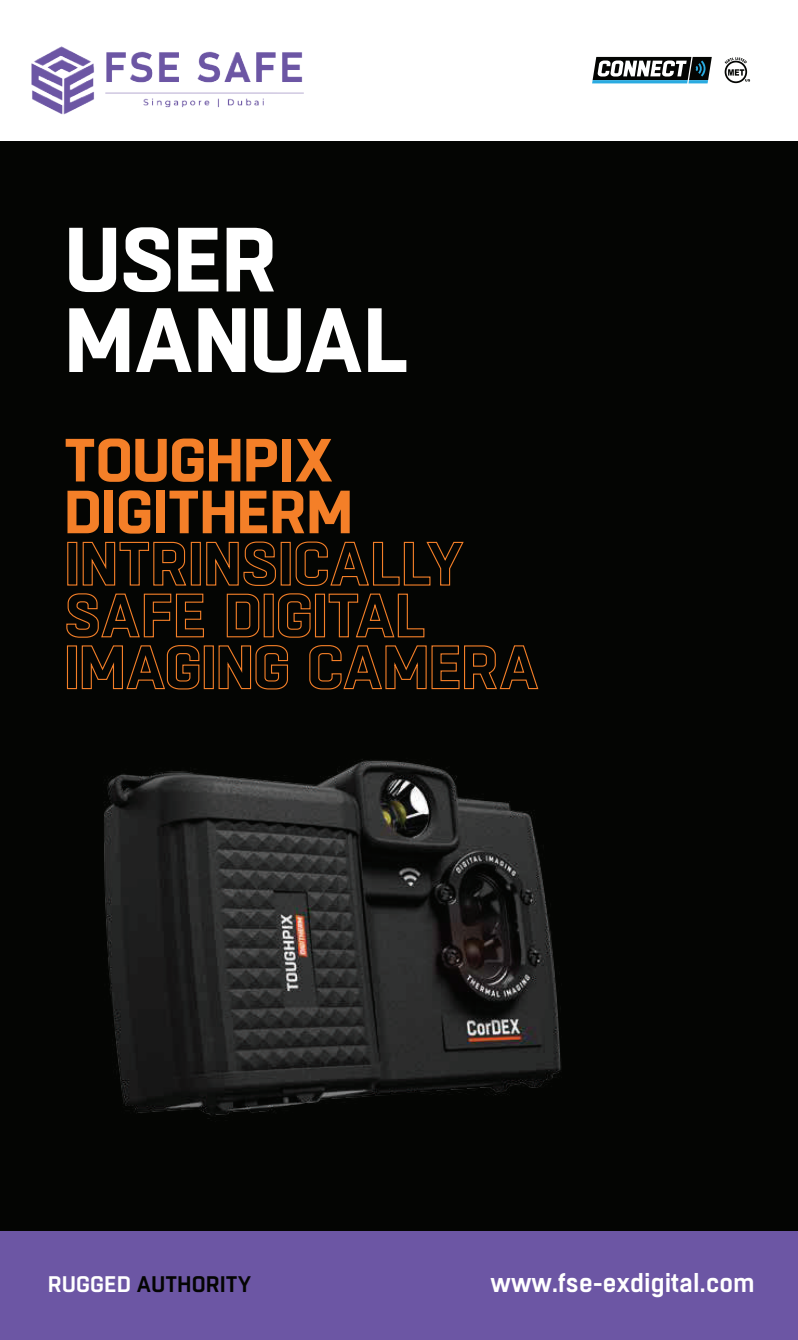
<style>
.page{position:relative;width:798px;height:1340px;background:#fff}
.page>*{position:absolute;margin:0;border:0;box-sizing:border-box;transform-origin:0 0}
.t1{font:700 90.9px/80.5px "Boxed";letter-spacing:-.02em;color:#fff}
.t2{font:700 60.75px/51.8px "Boxed";letter-spacing:-.02em;color:#f47f28}
.t3{font:600 25.43px "Boxed";color:#fff}
.t4{font:600 22.5px "Boxed";color:#040503}
.s1{color:#fff}
</style>
<div class="page">
<div style="left:0;top:140px;width:797px;height:1091px;background:#040503"></div>
<div style="left:0;top:1231px;width:797px;height:108px;background:#6c56a4"></div>
<hr style="left:592px;top:80px;width:95px;height:3px;background:#2aabe1">
<hr style="left:688px;top:80px;width:19px;height:3px;background:#2aabe1">
<svg style="left:592px;top:57px;width:119px;height:23px"></svg>
<div style="left:724px;top:61px;width:22px;height:22px;border:2px solid #040503;border-radius:50%"></div>
<svg style="left:724px;top:57px;width:25px;height:25px"></svg>
<img style="left:104px;top:759px;width:457px;height:360px">
<div style="left:67px;top:542px;width:10px;height:43px;border:1px solid #f47f28"></div>
<svg style="left:82px;top:541px;width:105px;height:45px"></svg>
<div style="left:191px;top:542px;width:10px;height:43px;border:1px solid #f47f28"></div>
<svg style="left:206px;top:541px;width:70px;height:45px"></svg>
<div style="left:280px;top:542px;width:10px;height:43px;border:1px solid #f47f28"></div>
<svg style="left:295px;top:541px;width:169px;height:45px"></svg>
<svg style="left:66px;top:593px;width:138px;height:45px"></svg>
<svg style="left:226px;top:593px;width:34px;height:45px"></svg>
<div style="left:263px;top:593px;width:11px;height:44px;border:1px solid #f47f28"></div>
<svg style="left:278px;top:593px;width:33px;height:45px"></svg>
<div style="left:315px;top:593px;width:10px;height:44px;border:1px solid #f47f28"></div>
<svg style="left:328px;top:593px;width:97px;height:45px"></svg>
<div style="left:67px;top:645px;width:10px;height:44px;border:1px solid #f47f28"></div>
<svg style="left:81px;top:645px;width:119px;height:45px"></svg>
<div style="left:204px;top:645px;width:10px;height:44px;border:1px solid #f47f28"></div>
<svg style="left:218px;top:645px;width:70px;height:45px"></svg>
<svg style="left:309px;top:645px;width:230px;height:45px"></svg>
<img style="left:31px;top:46px;width:273px;height:69px">
<h1 class="t1" style="left:64px;top:223px;width:346px">USER<br>MANUAL</h1>
<h2 class="t2" style="left:64px;top:436px;width:291px">TOUGHPIX<br>DIGITHERM</h2>
<p class="t4" style="left:48px;top:1269px;width:205px"><span class="s1">RUGGED</span> AUTHORITY</p>
<p class="t3" style="left:490px;top:1266px;width:265px">www.fse-exdigital.com</p>
</div>
